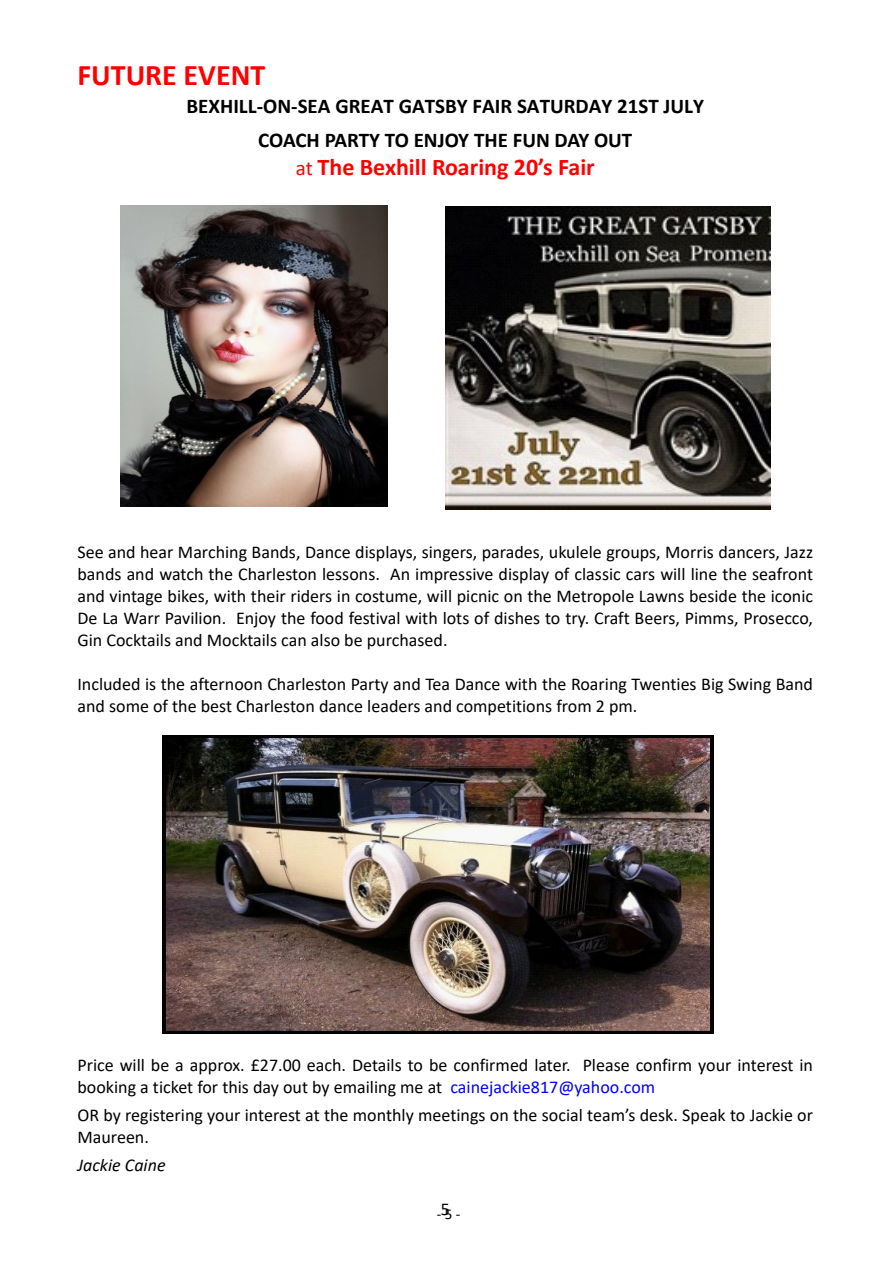
<style>
.page{position:relative;width:893px;height:1263px;background:#fff}
.page>*{position:absolute;margin:0;border:0;box-sizing:border-box;transform-origin:0 0}
.t1{font:700 30px "Calibri";color:#f00}
.t2{font:700 24px "Calibri";color:#f00}
.t3{font:700 21px/33.2px "Calibri";color:#000;text-align:center}
.t4{font:18px/22px "Calibri";color:#000}
.t5{font:italic 18px "Calibri";color:#000}
.t6{font:15px "Calibri";color:#000}
.s1{font-weight:400;font-size:21px}
.s2{color:#00f}
</style>
<div class="page">
<img style="left:162px;top:735px;width:551px;height:299px">
<img style="left:120px;top:205px;width:267px;height:302px">
<img style="left:445px;top:206px;width:325px;height:303px">
<h1 class="t1" style="left:77px;top:63px;width:189px">FUTURE EVENT</h1>
<p class="t3" style="left:186px;top:92px;width:519px">BEXHILL-ON-SEA GREAT GATSBY FAIR SATURDAY 21ST JULY<br>COACH PARTY TO ENJOY THE FUN DAY OUT</p>
<h2 class="t2" style="left:296px;top:157px;width:300px"><span class="s1">at</span> The Bexhill Roaring 20’s Fair</h2>
<p class="t4" style="left:77px;top:542px;width:737px;text-align:justify">See and hear Marching Bands, Dance displays, singers, parades, ukulele groups, Morris dancers, Jazz bands and watch the Charleston lessons. An impressive display of classic cars will line the seafront and vintage bikes, with their riders in costume, will picnic on the Metropole Lawns beside the iconic De La Warr Pavilion. Enjoy the food festival with lots of dishes to try. Craft Beers, Pimms, Prosecco, Gin Cocktails and Mocktails can also be purchased.</p>
<p class="t4" style="left:77px;top:674px;width:737px">Included is the afternoon Charleston Party and Tea Dance with the Roaring Twenties Big Swing Band and some of the best Charleston dance leaders and competitions from 2 pm.</p>
<p class="t4" style="left:77px;top:1056px;width:737px">Price will be a approx. £27.00 each. Details to be confirmed later. Please confirm your interest in booking a ticket for this day out by emailing me at <span class="s2">cainejackie817@yahoo.com</span></p>
<p class="t4" style="left:77px;top:1106px;width:737px">OR by registering your interest at the monthly meetings on the social team’s desk. Speak to Jackie or<br>Maureen.</p>
<p class="t5" style="left:77px;top:1158px;width:90px">Jackie Caine</p>
<p class="t4" style="left:441px;top:1200px;width:11px">5</p>
<p class="t6" style="left:437px;top:1208px;width:25px">- 5 -</p>
</div>
